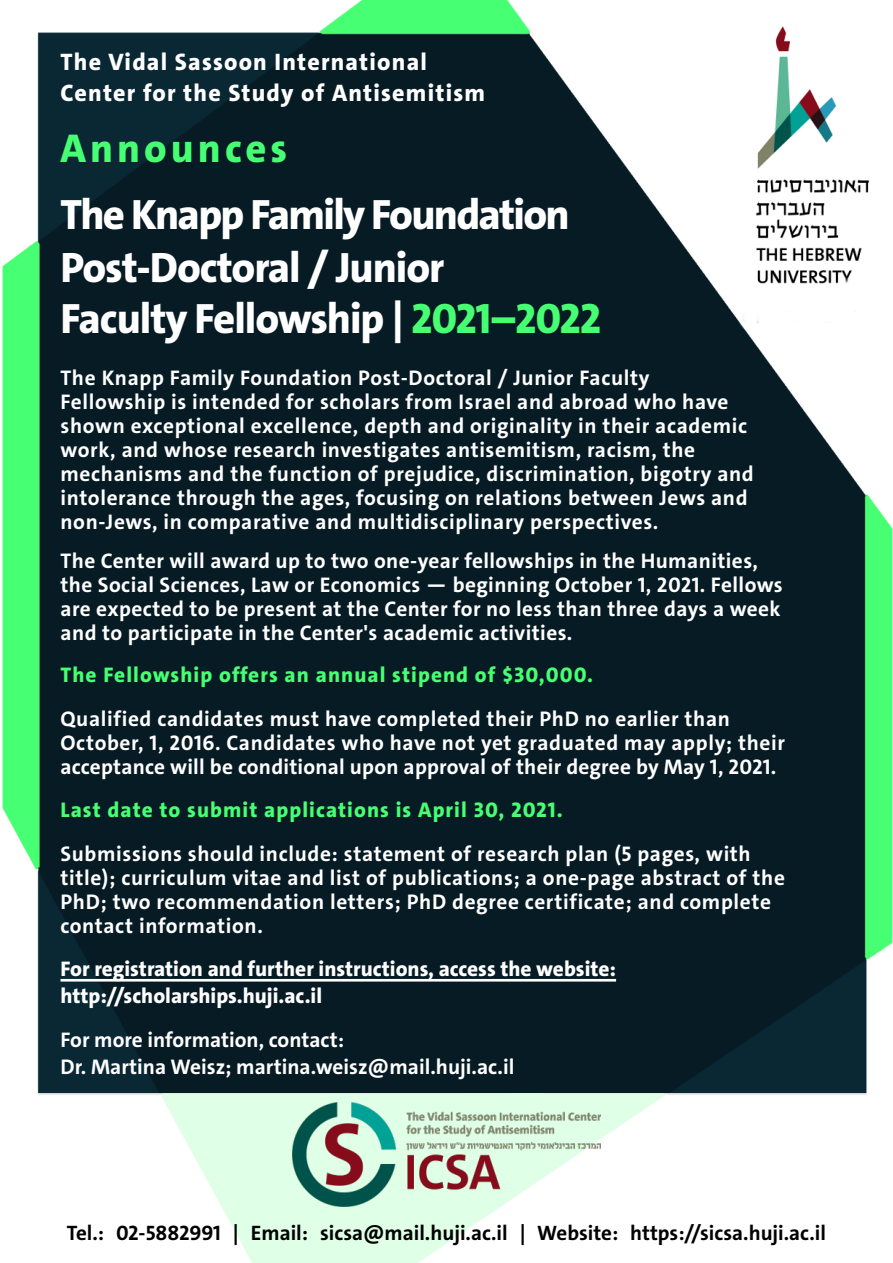
<style>
.page{position:relative;width:893px;height:1263px;background:#fff}
.page>*{position:absolute;margin:0;border:0;box-sizing:border-box;transform-origin:0 0}
.t1{font:800 42.75px/52.1px "The Sans C4 s";letter-spacing:-.035em;color:#fff}
.t2{font:800 40.5px "The Sans C4 s";letter-spacing:.1em;color:#46ff72}
.t3{font:800 24px/30.3px "The Sans C4 s";letter-spacing:.05em;color:#fff}
.t4{font:700 21.3px/24px "The Sans C4 s";letter-spacing:.03em;color:#fff}
.t5{font:800 21.3px "The Sans C4 s";letter-spacing:.05em;color:#46ff72}
.t6{font:800 21.3px/27px "The Sans C4 s";color:#fff}
.t7{font:700 21.3px/27px "The Sans C4 s";color:#fff}
.t8{font:700 21px "The Sans C4 s";color:#000}
.s1{color:#46ff72}
</style>
<div class="page">
<img style="left:2px;top:0;width:891px;height:1094px">
<img style="left:756px;top:15px;width:135px;height:274px">
<svg style="left:38px;top:1094px;width:829px;height:169px"></svg>
<img style="left:292px;top:1103px;width:308px;height:103px">
<hr style="left:60px;top:979px;width:556px;height:2px;background:#fff">
<p class="t3" style="left:60px;top:47px;width:426px">The Vidal Sassoon International<br>Center for the Study of Antisemitism</p>
<h2 class="t2" style="left:60px;top:122px;width:228px">Announces</h2>
<h1 class="t1" style="left:60px;top:189px;width:542px">The Knapp Family Foundation<br>Post-Doctoral / Junior<br>Faculty Fellowship | <span class="s1">2021–2022</span></h1>
<p class="t4" style="left:60px;top:366px;width:695px">The Knapp Family Foundation Post-Doctoral / Junior Faculty Fellowship is intended for scholars from Israel and abroad who have shown exceptional excellence, depth and originality in their academic work, and whose research investigates antisemitism, racism, the mechanisms and the function of prejudice, discrimination, bigotry and intolerance through the ages, focusing on relations between Jews and non-Jews, in comparative and multidisciplinary perspectives.</p>
<p class="t4" style="left:60px;top:549px;width:724px">The Center will award up to two one-year fellowships in the Humanities, the Social Sciences, Law or Economics — beginning October 1, 2021. Fellows are expected to be present at the Center for no less than three days a week and to participate in the Center's academic activities.</p>
<p class="t5" style="left:60px;top:661px;width:534px">The Fellowship offers an annual stipend of $30,000.</p>
<p class="t4" style="left:60px;top:707px;width:726px">Qualified candidates must have completed their PhD no earlier than<br>October, 1, 2016. Candidates who have not yet graduated may apply; their acceptance will be conditional upon approval of their degree by May 1, 2021.</p>
<p class="t5" style="left:60px;top:796px;width:504px">Last date to submit applications is April 30, 2021.</p>
<p class="t4" style="left:60px;top:842px;width:726px">Submissions should include: statement of research plan (5 pages, with title); curriculum vitae and list of publications; a one-page abstract of the PhD; two recommendation letters; PhD degree certificate; and complete contact information.</p>
<p class="t6" style="left:60px;top:956px;width:557px">For registration and further instructions, access the website: http://scholarships.huji.ac.il</p>
<p class="t7" style="left:60px;top:1026px;width:455px">For more information, contact:<br>Dr. Martina Weisz; martina.weisz@mail.huji.ac.il</p>
<p class="t8" style="left:67px;top:1219px;width:760px">Tel.: 02-5882991 | Email: sicsa@mail.huji.ac.il | Website: https://sicsa.huji.ac.il</p>
</div>
